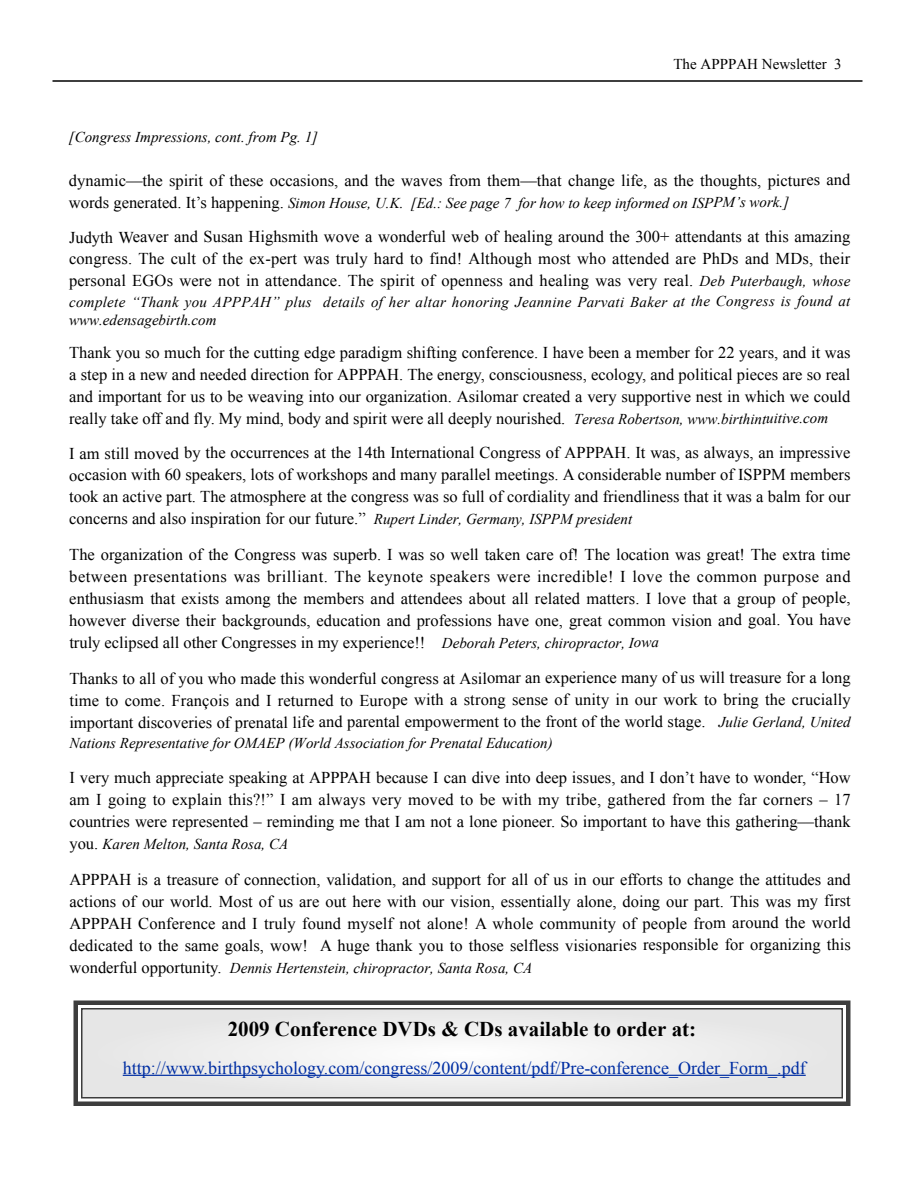
<style>
.page{position:relative;width:918px;height:1188px;background:#fff}
.page>*{position:absolute;margin:0;border:0;box-sizing:border-box;transform-origin:0 0}
.t1{font:700 21px "Times New Roman";color:#000}
.t2{font:18px "Times New Roman";color:#002ea3}
.t3{font:16.5px/21.9px "Times New Roman";color:#000;text-align:justify}
.t4{font:italic 15px "Times New Roman";color:#000}
.t5{font:italic 15px/18.3px "Times New Roman";letter-spacing:.02em;color:#000}
.t6{font:15px "Times New Roman";color:#000}
.s1{font-style:normal;font-size:16.5px}
.s2{font-style:italic;font-size:15px}
</style>
<div class="page">
<hr style="left:52px;top:80px;width:810px;height:2px;background:#000">
<svg style="left:84px;top:1011px;width:756px;height:84px"></svg>
<div style="left:74px;top:1000px;width:776px;height:106px;border:4px solid #3d3d3d"></div>
<div style="left:81px;top:1008px;width:762px;height:90px;border:2px solid #3d3d3d"></div>
<hr style="left:123px;top:1075px;width:683px;height:1px;background:#002ea3">
<p class="t6" style="left:674px;top:56px;width:170px">The APPPAH Newsletter 3</p>
<p class="t4" style="left:69px;top:129px;width:251px">[Congress Impressions, cont. from Pg. 1]</p>
<p class="t3" style="left:69px;top:169px;width:783px">dynamic—the spirit of these occasions, and the waves from them—that change life, as the thoughts, pictures and</p>
<p class="t4" style="left:69px;top:194px;width:722px"><span class="s1">words generated. It’s happening.</span> Simon House, U.K. [Ed.: See page 7 for how to keep informed on ISPPM’s work.]</p>
<p class="t3" style="left:69px;top:226px;width:783px">Judyth Weaver and Susan Highsmith wove a wonderful web of healing around the 300+ attendants at this amazing congress. The cult of the ex-pert was truly hard to find! Although most who attended are PhDs and MDs, their personal EGOs were not in attendance. The spirit of openness and healing was very real. <span class="s2">Deb Puterbaugh, whose</span></p>
<p class="t5" style="left:69px;top:292px;width:783px">complete “Thank you APPPAH” plus details of her altar honoring Jeannine Parvati Baker at the Congress is found at www.edensagebirth.com</p>
<p class="t3" style="left:69px;top:341px;width:783px">Thank you so much for the cutting edge paradigm shifting conference. I have been a member for 22 years, and it was a step in a new and needed direction for APPPAH. The energy, consciousness, ecology, and political pieces are so real and important for us to be weaving into our organization. Asilomar created a very supportive nest in which we could really take off and fly. My mind, body and spirit were all deeply nourished. <span class="s2">Teresa Robertson, www.birthintuitive.com</span></p>
<p class="t3" style="left:69px;top:442px;width:783px">I am still moved by the occurrences at the 14th International Congress of APPPAH. It was, as always, an impressive occasion with 60 speakers, lots of workshops and many parallel meetings. A considerable number of ISPPM members took an active part. The atmosphere at the congress was so full of cordiality and friendliness that it was a balm for our concerns and also inspiration for our future.” <span class="s2">Rupert Linder, Germany, ISPPM president</span></p>
<p class="t3" style="left:69px;top:543px;width:783px">The organization of the Congress was superb. I was so well taken care of! The location was great! The extra time between presentations was brilliant. The keynote speakers were incredible! I love the common purpose and enthusiasm that exists among the members and attendees about all related matters. I love that a group of people, however diverse their backgrounds, education and professions have one, great common vision and goal. You have truly eclipsed all other Congresses in my experience!! <span class="s2">Deborah Peters, chiropractor, Iowa</span></p>
<p class="t3" style="left:69px;top:667px;width:783px">Thanks to all of you who made this wonderful congress at Asilomar an experience many of us will treasure for a long time to come. François and I returned to Europe with a strong sense of unity in our work to bring the crucially important discoveries of prenatal life and parental empowerment to the front of the world stage. <span class="s2">Julie Gerland, United</span></p>
<p class="t4" style="left:69px;top:735px;width:485px">Nations Representative for OMAEP (World Association for Prenatal Education)</p>
<p class="t3" style="left:69px;top:767px;width:783px">I very much appreciate speaking at APPPAH because I can dive into deep issues, and I don’t have to wonder, “How am I going to explain this?!” I am always very moved to be with my tribe, gathered from the far corners – 17 countries were represented – reminding me that I am not a lone pioneer. So important to have this gathering—thank</p>
<p class="t4" style="left:69px;top:836px;width:220px"><span class="s1">you.</span> Karen Melton, Santa Rosa, CA</p>
<p class="t3" style="left:70px;top:868px;width:783px">APPPAH is a treasure of connection, validation, and support for all of us in our efforts to change the attitudes and actions of our world. Most of us are out here with our vision, essentially alone, doing our part. This was my first APPPAH Conference and I truly found myself not alone! A whole community of people from around the world dedicated to the same goals, wow! A huge thank you to those selfless visionaries responsible for organizing this</p>
<p class="t4" style="left:70px;top:959px;width:464px"><span class="s1">wonderful opportunity.</span> Dennis Hertenstein, chiropractor, Santa Rosa, CA</p>
<p class="t1" style="left:228px;top:1017px;width:470px">2009 Conference DVDs &amp; CDs available to order at:</p>
<p class="t2" style="left:123px;top:1057px;width:684px">http://www.birthpsychology.com/congress/2009/content/pdf/Pre-conference_Order_Form_.pdf</p>
</div>
